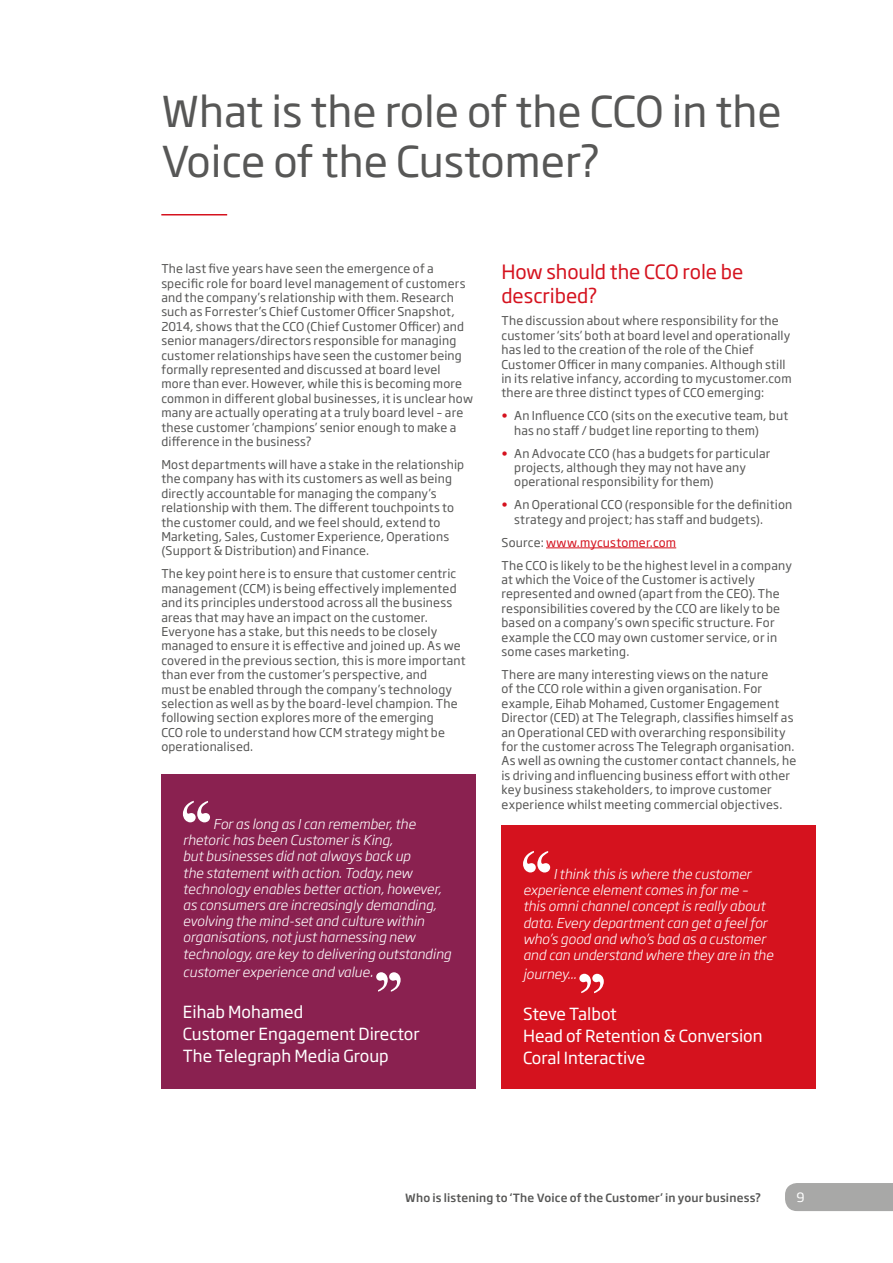
<style>
.page{position:relative;width:893px;height:1263px;background:#fff}
.page>*{position:absolute;margin:0;border:0;box-sizing:border-box;transform-origin:0 0}
.Page_Chapter_Heading{font:42px/50.4px "Soho Gothic Std";color:#575756}
.Body_Heading_1{font:19.5px/23.4px "Soho Gothic Std";letter-spacing:-.005em;color:#d5121e}
.Name_of_Quoted{font:16.5px "Soho Gothic Std";color:#fff}
.t1{font:italic 300 13.5px/16.2px "Soho Gothic Std";color:#fff}
.t2{font:12.75px "Soho Gothic Std";color:#fff}
.Body{font:12px/14.4px "Soho Gothic Std";letter-spacing:.015em;color:#575756}
.Body-2{font:12px "Soho Gothic Std";letter-spacing:.015em;color:#d5121e}
.Footer_Text{font:500 11.25px "Soho Gothic Std";letter-spacing:.02em;color:#575756}
.s1{font-size:15.75px}
.s2{color:#d5121e}
.s3{color:#575756}
</style>
<div class="page">
<div style="left:785px;top:1183px;width:108px;height:28px;background:#a8a8a7"></div>
<hr style="left:546px;top:548px;width:130px;height:1px;background:#d5121e">
<hr style="left:161px;top:214px;width:66px;height:1px;background:#d5121e">
<div style="left:162px;top:774px;width:314px;height:315px;background:#8a2150"></div>
<svg style="left:183px;top:801px;width:27px;height:21px"></svg>
<svg style="left:376px;top:972px;width:25px;height:20px"></svg>
<div style="left:502px;top:826px;width:314px;height:263px;background:#d5121e"></div>
<svg style="left:523px;top:851px;width:27px;height:21px"></svg>
<svg style="left:579px;top:974px;width:25px;height:19px"></svg>
<p class="Page_Chapter_Heading" style="left:161px;top:87px;width:622px">What is the role of the CCO in the<br>Voice of the Customer?</p>
<p class="Body" style="left:161px;top:262px;width:313px">The last five years have seen the emergence of a specific role for board level management of customers and the company’s relationship with them. Research such as Forrester’s Chief Customer Officer Snapshot, 2014, shows that the CCO (Chief Customer Officer) and senior managers/directors responsible for managing customer relationships have seen the customer being formally represented and discussed at board level<br>more than ever. However, while this is becoming more common in different global businesses, it is unclear how many are actually operating at a truly board level – are these customer ‘champions’ senior enough to make a difference in the business?</p>
<p class="Body" style="left:161px;top:458px;width:304px">Most departments will have a stake in the relationship the company has with its customers as well as being directly accountable for managing the company’s relationship with them. The different touchpoints to the customer could, and we feel should, extend to Marketing, Sales, Customer Experience, Operations (Support &amp; Distribution) and Finance.</p>
<p class="Body" style="left:161px;top:567px;width:306px">The key point here is to ensure that customer centric management (CCM) is being effectively implemented and its principles understood across all the business areas that may have an impact on the customer.<br>Everyone has a stake, but this needs to be closely managed to ensure it is effective and joined up. As we covered in the previous section, this is more important than ever from the customer’s perspective, and<br>must be enabled through the company’s technology selection as well as by the board-level champion. The following section explores more of the emerging<br>CCO role to understand how CCM strategy might be operationalised.</p>
<p class="t1" style="left:183px;top:816px;width:270px;text-indent:30px">For as long as I can remember, the rhetoric has been Customer is King,<br>but businesses did not always back up<br>the statement with action. Today, new technology enables better action, however, as consumers are increasingly demanding, evolving the mind-set and culture within organisations, not just harnessing new technology, are key to delivering outstanding</p>
<p class="t1" style="left:183px;top:964px;width:192px">customer experience and value<span class="s1">.</span></p>
<p class="Name_of_Quoted" style="left:183px;top:1002px;width:122px">Eihab Mohamed</p>
<p class="Name_of_Quoted" style="left:183px;top:1024px;width:238px">Customer Engagement Director</p>
<p class="Name_of_Quoted" style="left:183px;top:1045px;width:207px">The Telegraph Media Group</p>
<p class="Body_Heading_1" style="left:501px;top:261px;width:244px">How should the CCO role be described?</p>
<p class="Body" style="left:501px;top:314px;width:292px">The discussion about where responsibility for the customer ‘sits’ both at board level and operationally has led to the creation of the role of the Chief Customer Officer in many companies. Although still in its relative infancy, according to mycustomer.com there are three distinct types of CCO emerging:</p>
<p class="Body" style="left:514px;top:409px;width:276px;text-indent:-13px"><span class="s2">•</span> An Influence CCO (sits on the executive team, but has no staff / budget line reporting to them)</p>
<p class="Body" style="left:514px;top:446px;width:258px;text-indent:-13px"><span class="s2">•</span> An Advocate CCO (has a budgets for particular projects, although they may not have any operational responsibility for them)</p>
<p class="Body" style="left:514px;top:498px;width:280px;text-indent:-13px"><span class="s2">•</span> An Operational CCO (responsible for the definition strategy and project; has staff and budgets).</p>
<p class="Body-2" style="left:501px;top:535px;width:176px"><span class="s3">Source:</span> www.mycustomer.com</p>
<p class="Body" style="left:501px;top:558px;width:292px">The CCO is likely to be the highest level in a company at which the Voice of the Customer is actively represented and owned (apart from the CEO). The responsibilities covered by the CCO are likely to be based on a company’s own specific structure. For example the CCO may own customer service, or in some cases marketing.</p>
<p class="Body" style="left:501px;top:667px;width:296px">There are many interesting views on the nature<br>of the CCO role within a given organisation. For example, Eihab Mohamed, Customer Engagement Director (CED) at The Telegraph, classifies himself as an Operational CED with overarching responsibility for the customer across The Telegraph organisation.<br>As well as owning the customer contact channels, he is driving and influencing business effort with other key business stakeholders, to improve customer experience whilst meeting commercial objectives.</p>
<p class="t1" style="left:523px;top:866px;width:252px;text-indent:30px">I think this is where the customer experience element comes in for me – this omni channel concept is really about data. Every department can get a feel for who’s good and who’s bad as a customer and can understand where they are in the</p>
<p class="t1" style="left:523px;top:966px;width:55px">journey...</p>
<p class="Name_of_Quoted" style="left:523px;top:1003px;width:95px">Steve Talbot</p>
<p class="Name_of_Quoted" style="left:523px;top:1025px;width:241px">Head of Retention &amp; Conversion</p>
<p class="Name_of_Quoted" style="left:523px;top:1047px;width:124px">Coral Interactive</p>
<p class="Footer_Text" style="left:405px;top:1191px;width:357px">Who is listening to ‘The Voice of the Customer’ in your business?</p>
<p class="t2" style="left:797px;top:1189px;width:10px">9</p>
</div>
